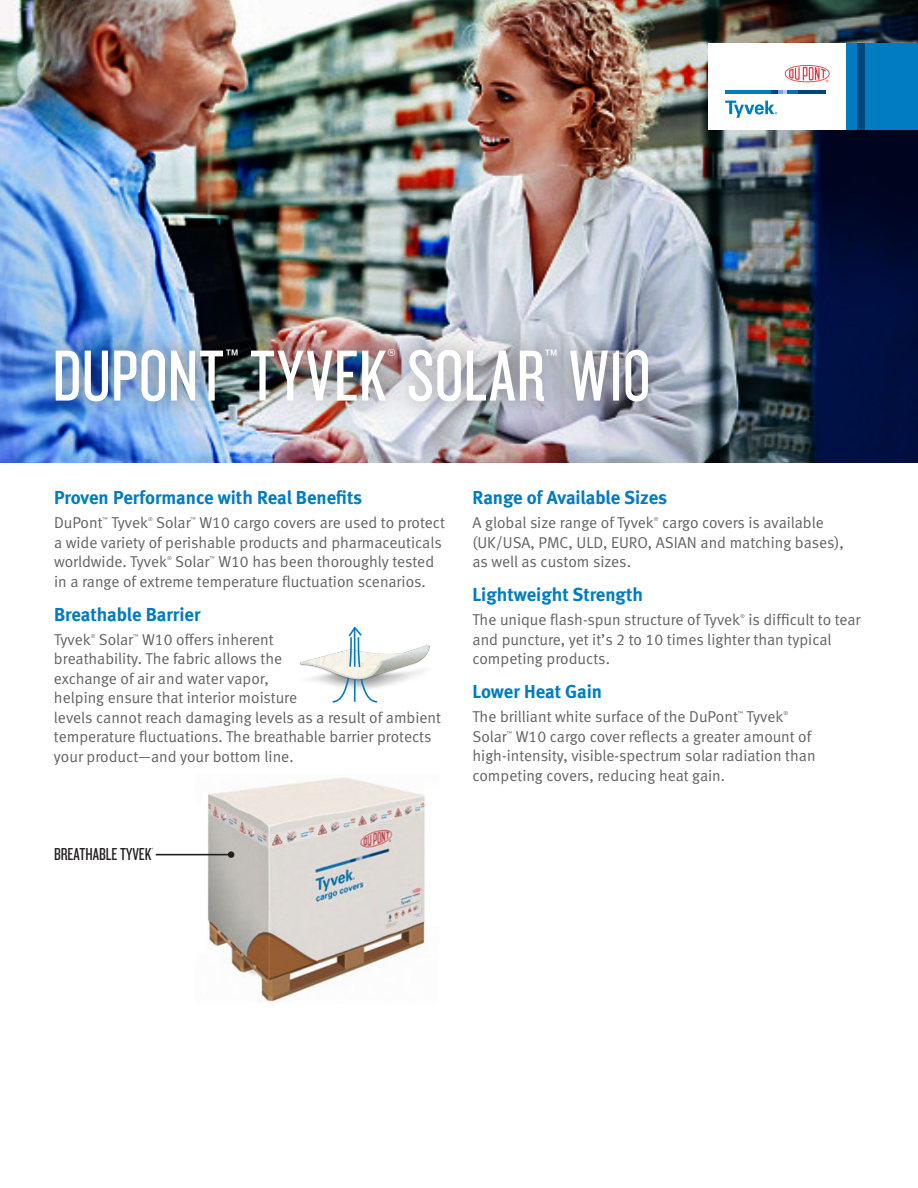
<style>
.page{position:relative;width:918px;height:1188px;background:#fff}
.page>*{position:absolute;margin:0;border:0;box-sizing:border-box;transform-origin:0 0}
.headline{font:75px "Knockout 28 Junior Feathrwt";letter-spacing:.005em;color:#fff}
.headline-2{font:26.25px "Knockout 28 Junior Feathrwt";color:#fff}
.subhead{font:18.75px "Meta Bold LF";color:#007cc2}
.Infographic{font:18px "Knockout 28 Junior Feathrwt";color:#231f20}
.body{font:15.75px/19.5px "Meta Normal LF";color:#636366}
.Infographic-2{font:6.3px "Knockout 28 Junior Feathrwt";color:#231f20}
.body-2{font:5.55px "Meta Normal LF";color:#636366}
</style>
<div class="page">
<img style="left:0;top:0;width:918px;height:463px">
<div style="left:846px;top:43px;width:72px;height:87px;background:#007cc2"></div>
<div style="left:857px;top:43px;width:7px;height:87px;background:#00467e"></div>
<div style="left:709px;top:43px;width:137px;height:87px;background:#fff"></div>
<svg style="left:785px;top:65px;width:45px;height:17px"></svg>
<hr style="left:725px;top:90px;width:46px;height:3px;background:#007cc2">
<hr style="left:798px;top:90px;width:28px;height:3px;background:#00467e">
<svg style="left:725px;top:101px;width:52px;height:17px"></svg>
<svg style="left:771px;top:90px;width:27px;height:3px"></svg>
<div style="left:33px;top:328px;width:638px;height:95px;background:#231f20;opacity:.55"></div>
<img style="left:189px;top:777px;width:236px;height:225px">
<hr style="left:156px;top:854px;width:75px;height:1px;background:#231f20">
<div style="left:228px;top:851px;width:6px;height:7px;background:#231f20;border-radius:50%"></div>
<img style="left:300px;top:645px;width:130px;height:50px">
<hr style="left:354px;top:679px;width:2px;height:23px;background:#007cc2">
<svg style="left:347px;top:626px;width:16px;height:43px"></svg>
<svg style="left:359px;top:677px;width:20px;height:26px"></svg>
<svg style="left:331px;top:676px;width:19px;height:27px"></svg>
<p class="headline-2" style="left:226px;top:342px;width:14px">™</p>
<p class="headline-2" style="left:387px;top:342px;width:10px">®</p>
<p class="headline-2" style="left:545px;top:342px;width:14px">™</p>
<p class="headline" style="left:52px;top:330px;width:600px">DUPONT TYVEK SOLAR W10</p>
<p class="subhead" style="left:54px;top:486px;width:310px">Proven Performance with Real Benefits</p>
<p class="body" style="left:54px;top:513px;width:50px">DuPont</p>
<p class="body-2" style="left:103px;top:516px;width:7px">™</p>
<p class="body" style="left:111px;top:513px;width:38px">Tyvek</p>
<p class="body-2" style="left:148px;top:516px;width:6px">®</p>
<p class="body" style="left:156px;top:513px;width:36px">Solar</p>
<p class="body-2" style="left:191px;top:516px;width:7px">™</p>
<p class="body" style="left:54px;top:513px;width:392px;text-indent:145px">W10 cargo covers are used to protect a wide variety of perishable products and pharmaceuticals worldwide. Tyvek</p>
<p class="body" style="left:54px;top:552px;width:382px;text-indent:164px">W10 has been thoroughly tested in a range of extreme temperature fluctuation scenarios.</p>
<p class="subhead" style="left:54px;top:603px;width:148px">Breathable Barrier</p>
<p class="body" style="left:54px;top:630px;width:38px">Tyvek</p>
<p class="body-2" style="left:91px;top:633px;width:6px">®</p>
<p class="body" style="left:99px;top:630px;width:36px">Solar</p>
<p class="body-2" style="left:133px;top:633px;width:7px">™</p>
<p class="body-2" style="left:167px;top:555px;width:6px">®</p>
<p class="body" style="left:175px;top:552px;width:36px">Solar</p>
<p class="body-2" style="left:209px;top:555px;width:7px">™</p>
<p class="body" style="left:54px;top:630px;width:389px;text-indent:88px">W10 offers inherent<br>breathability. The fabric allows the<br>exchange of air and water vapor,<br>helping ensure that interior moisture<br>levels cannot reach damaging levels as a result of ambient temperature fluctuations. The breathable barrier protects your product—and your bottom line.</p>
<p class="Infographic" style="left:54px;top:843px;width:99px">BREATHABLE TYVEK</p>
<p class="Infographic-2" style="left:152px;top:846px;width:3px">®</p>
<p class="subhead" style="left:472px;top:486px;width:196px">Range of Available Sizes</p>
<p class="body" style="left:472px;top:513px;width:183px">A global size range of Tyvek</p>
<p class="body-2" style="left:654px;top:516px;width:6px">®</p>
<p class="body" style="left:472px;top:513px;width:373px;text-indent:190px">cargo covers is available (UK/USA, PMC, ULD, EURO, ASIAN and matching bases), as well as custom sizes.</p>
<p class="subhead" style="left:472px;top:584px;width:172px">Lightweight Strength</p>
<p class="body" style="left:472px;top:610px;width:269px">The unique flash-spun structure of Tyvek</p>
<p class="body-2" style="left:740px;top:613px;width:6px">®</p>
<p class="body" style="left:473px;top:610px;width:390px;text-indent:276px">is difficult to tear and puncture, yet it’s 2 to 10 times lighter than typical competing products.</p>
<p class="subhead" style="left:472px;top:681px;width:131px">Lower Heat Gain</p>
<p class="body" style="left:472px;top:707px;width:267px">The brilliant white surface of the DuPont</p>
<p class="body-2" style="left:738px;top:710px;width:7px">™</p>
<p class="body" style="left:747px;top:707px;width:38px">Tyvek</p>
<p class="body-2" style="left:783px;top:710px;width:6px">®</p>
<p class="body" style="left:473px;top:727px;width:36px">Solar</p>
<p class="body-2" style="left:507px;top:730px;width:7px">™</p>
<p class="body" style="left:472px;top:727px;width:345px;text-indent:43px">W10 cargo cover reflects a greater amount of high-intensity, visible-spectrum solar radiation than competing covers, reducing heat gain.</p>
</div>
